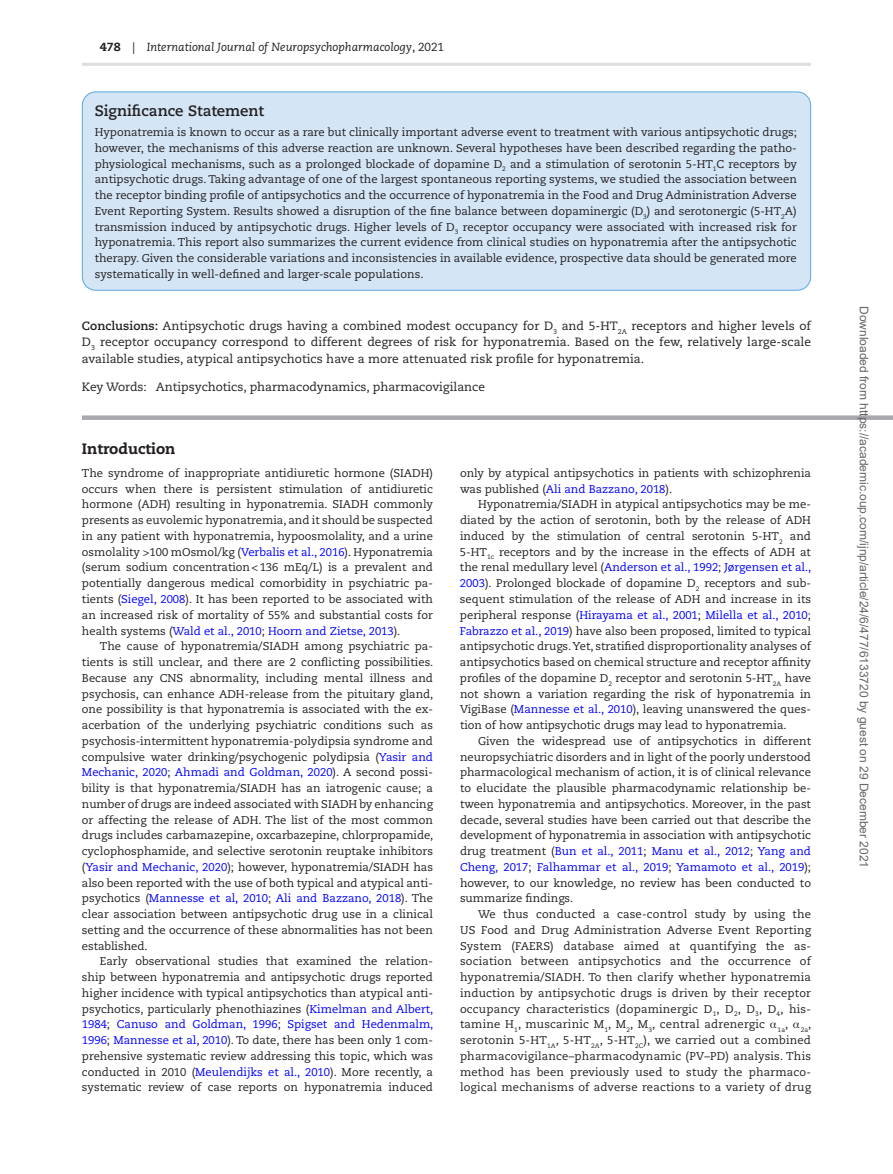
<style>
.page{position:relative;width:893px;height:1174px;background:#fff}
.page>*{position:absolute;margin:0;border:0;box-sizing:border-box;transform-origin:0 0}
.t1{font:700 15px "Caecilia LT Std";color:#231f20}
.t2{font:800 15px "Caecilia LT Std";color:#231f20}
.t3{font:12px/16.5px "Caecilia LT Std";color:#231f20;text-align:justify}
.t4{font:12px "Arial";color:#666}
.t5{font:italic 11.7px "Caecilia LT Std";color:#231f20}
.t6{font:11.25px/15.8px "Caecilia LT Std";color:#231f20;text-align:justify}
.s1{font-weight:800;font-style:normal}
.s2{font-style:normal}
.s3{font-weight:700}
.s4{color:#00f}
.s5{font-family:"Gandhari Unicode"}
</style>
<div class="page">
<hr style="left:82px;top:63px;width:729px;height:3px;background:#dcdddf">
<div style="left:82px;top:415px;width:811px;height:5px;background:#a8a9ad"></div>
<div style="left:82px;top:92px;width:729px;height:198px;background:#d4e5f5;border-radius:14px"></div>
<div style="left:82px;top:91px;width:729px;height:200px;border:1px solid #5ba8dc;border-radius:14px"></div>
<p class="t5" style="left:100px;top:40px;width:346px"><span class="s1">478</span> <span class="s2">|</span> International Journal of Neuropsychopharmacology<span class="s2">, 2021</span></p>
<h1 class="t1" style="left:95px;top:102px;width:171px">Significance Statement</h1>
<p class="t6" style="left:95px;top:124px;width:704px">Hyponatremia is known to occur as a rare but clinically important adverse event to treatment with various antipsychotic drugs; however, the mechanisms of this adverse reaction are unknown. Several hypotheses have been described regarding the patho&shy;physiological mechanisms, such as a prolonged blockade of dopamine D<sub>2</sub> and a stimulation of serotonin 5-HT<sub>1</sub>C receptors by antipsychotic drugs. Taking advantage of one of the largest spontaneous reporting systems, we studied the association between the receptor binding profile of antipsychotics and the occurrence of hyponatremia in the Food and Drug Administration Adverse Event Reporting System. Results showed a disruption of the fine balance between dopaminergic (D<sub>3</sub>) and serotonergic (5-HT<sub>2</sub>A) transmission induced by antipsychotic drugs. Higher levels of D<sub>3</sub> receptor occupancy were associated with increased risk for hyponatremia. This report also summarizes the current evidence from clinical studies on hyponatremia after the antipsychotic therapy. Given the considerable variations and inconsistencies in available evidence, prospective data should be generated more systematically in well-defined and larger-scale populations.</p>
<p class="t3" style="left:82px;top:318px;width:731px"><span class="s3">Conclusions:</span> Antipsychotic drugs having a combined modest occupancy for D<sub>3</sub> and 5-HT<sub>2A</sub> receptors and higher levels of D<sub>3</sub> receptor occupancy correspond to different degrees of risk for hyponatremia. Based on the few, relatively large-scale available studies, atypical antipsychotics have a more attenuated risk profile for hyponatremia.</p>
<p class="t3" style="left:82px;top:379px;width:405px">Key Words: Antipsychotics, pharmacodynamics, pharmacovigilance</p>
<h1 class="t2" style="left:82px;top:440px;width:95px">Introduction</h1>
<p class="t6" style="left:82px;top:465px;width:353px">The syndrome of inappropriate antidiuretic hormone (SIADH) occurs when there is persistent stimulation of antidiuretic hormone (ADH) resulting in hyponatremia. SIADH commonly presents as euvolemic hyponatremia, and it should be suspected in any patient with hyponatremia, hypoosmolality, and a urine osmolality &gt;100 mOsmol/kg (<span class="s4">Verbalis et al., 2016</span>). Hyponatremia (serum sodium concentration&lt;136 mEq/L) is a prevalent and potentially dangerous medical comorbidity in psychiatric pa&shy;tients (<span class="s4">Siegel, 2008</span>). It has been reported to be associated with an increased risk of mortality of 55% and substantial costs for health systems (<span class="s4">Wald et al., 2010</span>; <span class="s4">Hoorn and Zietse, 2013</span>).</p>
<p class="t6" style="left:82px;top:638px;width:353px;text-indent:18px">The cause of hyponatremia/SIADH among psychiatric pa&shy;tients is still unclear, and there are 2 conflicting possibilities.<br>Because any CNS abnormality, including mental illness and psychosis, can enhance ADH-release from the pituitary gland, one possibility is that hyponatremia is associated with the ex&shy;acerbation of the underlying psychiatric conditions such as psychosis-intermittent hyponatremia-polydipsia syndrome and compulsive water drinking/psychogenic polydipsia (<span class="s4">Yasir and Mechanic, 2020</span>; <span class="s4">Ahmadi and Goldman, 2020</span>). A second possi&shy;bility is that hyponatremia/SIADH has an iatrogenic cause; a number of drugs are indeed associated with SIADH by enhancing or affecting the release of ADH. The list of the most common drugs includes carbamazepine, oxcarbazepine, chlorpropamide, cyclophosphamide, and selective serotonin reuptake inhibitors (<span class="s4">Yasir and Mechanic, 2020</span>); however, hyponatremia/SIADH has also been reported with the use of both typical and atypical anti&shy;psychotics (<span class="s4">Mannesse et al, 2010</span>; <span class="s4">Ali and Bazzano, 2018</span>). The clear association between antipsychotic drug use in a clinical setting and the occurrence of these abnormalities has not been established.</p>
<p class="t6" style="left:82px;top:953px;width:353px;text-indent:18px">Early observational studies that examined the relation&shy;ship between hyponatremia and antipsychotic drugs reported higher incidence with typical antipsychotics than atypical anti&shy;psychotics, particularly phenothiazines (<span class="s4">Kimelman and Albert, 1984</span>; <span class="s4">Canuso and Goldman, 1996</span>; <span class="s4">Spigset and Hedenmalm, 1996</span>; <span class="s4">Mannesse et al, 2010</span>). To date, there has been only 1 com&shy;prehensive systematic review addressing this topic, which was conducted in 2010 (<span class="s4">Meulendijks et al., 2010</span>). More recently, a systematic review of case reports on hyponatremia induced</p>
<p class="t6" style="left:460px;top:465px;width:352px">only by atypical antipsychotics in patients with schizophrenia was published (<span class="s4">Ali and Bazzano, 2018</span>).</p>
<p class="t6" style="left:460px;top:497px;width:353px;text-indent:18px">Hyponatremia/SIADH in atypical antipsychotics may be me&shy;diated by the action of serotonin, both by the release of ADH induced by the stimulation of central serotonin 5-HT<sub>2</sub> and 5-HT<sub>1c</sub> receptors and by the increase in the effects of ADH at the renal medullary level (<span class="s4">Anderson et al., 1992</span>; <span class="s4">Jørgensen et al., 2003</span>). Prolonged blockade of dopamine D<sub>2</sub> receptors and sub&shy;sequent stimulation of the release of ADH and increase in its peripheral response (<span class="s4">Hirayama et al., 2001</span>; <span class="s4">Milella et al., 2010</span>; <span class="s4">Fabrazzo et al., 2019</span>) have also been proposed, limited to typical antipsychotic drugs. Yet, stratified disproportionality analyses of antipsychotics based on chemical structure and receptor affinity profiles of the dopamine D<sub>2</sub> receptor and serotonin 5-HT<sub>2A</sub> have not shown a variation regarding the risk of hyponatremia in VigiBase (<span class="s4">Mannesse et al., 2010</span>), leaving unanswered the ques&shy;tion of how antipsychotic drugs may lead to hyponatremia.</p>
<p class="t6" style="left:460px;top:733px;width:353px;text-indent:18px">Given the widespread use of antipsychotics in different neuropsychiatric disorders and in light of the poorly understood pharmacological mechanism of action, it is of clinical relevance to elucidate the plausible pharmacodynamic relationship be&shy;tween hyponatremia and antipsychotics. Moreover, in the past decade, several studies have been carried out that describe the development of hyponatremia in association with antipsychotic drug treatment (<span class="s4">Bun et al., 2011</span>; <span class="s4">Manu et al., 2012</span>; <span class="s4">Yang and Cheng, 2017</span>; <span class="s4">Falhammar et al., 2019</span>; <span class="s4">Yamamoto et al., 2019</span>); however, to our knowledge, no review has been conducted to summarize findings.</p>
<p class="t6" style="left:460px;top:906px;width:353px;text-indent:18px">We thus conducted a case-control study by using the US Food and Drug Administration Adverse Event Reporting System (FAERS) database aimed at quantifying the as&shy;sociation between antipsychotics and the occurrence of hyponatremia/SIADH. To then clarify whether hyponatremia induction by antipsychotic drugs is driven by their receptor occupancy characteristics (dopaminergic D<sub>1</sub>, D<sub>2</sub>, D<sub>3</sub>, D<sub>4</sub>, his&shy;tamine H<sub>1</sub>, muscarinic M<sub>1</sub>, M<sub>2</sub>, M<sub>3</sub>, central adrenergic <span class="s5">α</span><sub>1a</sub>, <span class="s5">α</span><sub>2a</sub>, serotonin 5-HT<sub>1A</sub>, 5-HT<sub>2A</sub>, 5-HT<sub>2C</sub>), we carried out a combined pharmacovigilance–pharmacodynamic (PV–PD) analysis. This method has been previously used to study the pharmaco&shy;logical mechanisms of adverse reactions to a variety of drug</p>
<p class="t4" style="left:868px;top:306px;width:563px;rotate:90deg">Downloaded from https://academic.oup.com/ijnp/article/24/6/477/6133720 by guest on 29 December 2021</p>
</div>
